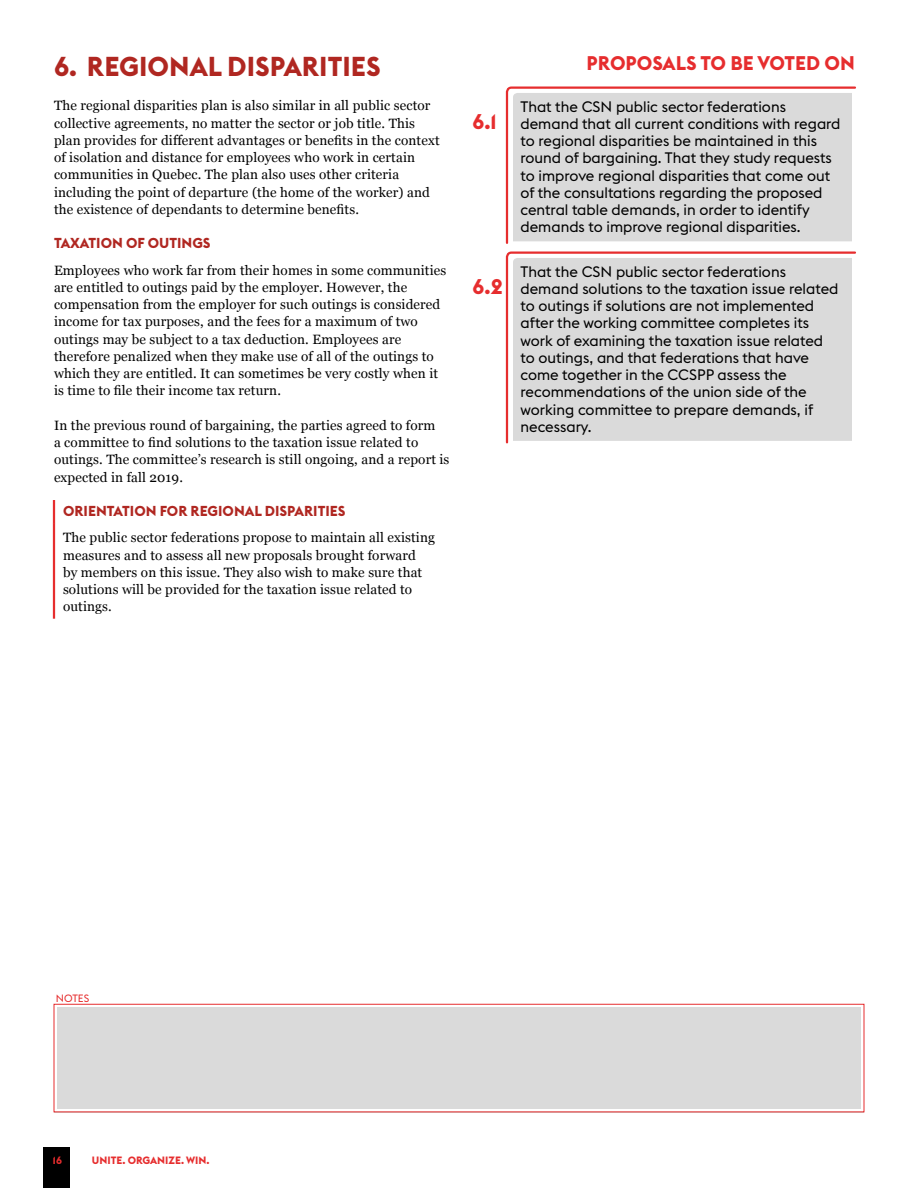
<style>
.page{position:relative;width:918px;height:1188px;background:#fff}
.page>*{position:absolute;margin:0;border:0;box-sizing:border-box;transform-origin:0 0}
.t1{font:700 27px "Euclid Flex";color:#b02721}
.t2{font:700 21px "Euclid Flex";color:#e62d2e}
.t3{font:700 19.5px "Euclid Flex";color:#e62d2e}
.t4{font:15px/17.2px "Euclid Flex";color:#000}
.t5{font:700 14.25px "Euclid Flex";color:#b02721}
.t6{font:13.5px/17.2px "Georgia";letter-spacing:.01em;color:#000}
.t7{font:700 10.5px "Euclid Flex";color:#e62d2e}
.t8{font:10.5px "Euclid Flex";color:#e62d2e}
</style>
<div class="page">
<div style="left:43px;top:1148px;width:27px;height:40px;background:#000"></div>
<hr style="left:53px;top:500px;width:2px;height:23px;background:#e62d2e">
<hr style="left:53px;top:523px;width:2px;height:96px;background:#e62d2e">
<svg style="left:505px;top:86px;width:351px;height:158px;background:#ddd9d9"></svg>
<svg style="left:505px;top:251px;width:351px;height:193px;background:#dcd9d9"></svg>
<hr style="left:54px;top:1112px;width:810px;height:1px;background:#c6c6c6">
<div style="left:54px;top:1004px;width:810px;height:108px;border:1px solid #e62d2e"></div>
<div style="left:57px;top:1007px;width:804px;height:102px;background:#dadada"></div>
<h1 class="t1" style="left:54px;top:51px;width:328px">6. REGIONAL DISPARITIES</h1>
<p class="t6" style="left:54px;top:96px;width:387px">The regional disparities plan is also similar in all public sector collective agreements, no matter the sector or job title. This plan provides for different advantages or benefits in the context of isolation and distance for employees who work in certain communities in Quebec. The plan also uses other criteria including the point of departure (the home of the worker) and the existence of dependants to determine benefits.</p>
<p class="t5" style="left:54px;top:235px;width:158px">TAXATION OF OUTINGS</p>
<p class="t6" style="left:54px;top:261px;width:394px">Employees who work far from their homes in some communities are entitled to outings paid by the employer. However, the compensation from the employer for such outings is considered income for tax purposes, and the fees for a maximum of two outings may be subject to a tax deduction. Employees are therefore penalized when they make use of all of the outings to which they are entitled. It can sometimes be very costly when it is time to file their income tax return.</p>
<p class="t6" style="left:54px;top:416px;width:397px">In the previous round of bargaining, the parties agreed to form<br>a committee to find solutions to the taxation issue related to outings. The committee’s research is still ongoing, and a report is expected in fall 2019.</p>
<p class="t5" style="left:63px;top:503px;width:284px">ORIENTATION FOR REGIONAL DISPARITIES</p>
<p class="t6" style="left:63px;top:528px;width:374px">The public sector federations propose to maintain all existing measures and to assess all new proposals brought forward<br>by members on this issue. They also wish to make sure that solutions will be provided for the taxation issue related to outings.</p>
<h2 class="t2" style="left:472px;top:109px;width:26px">6.1</h2>
<h2 class="t2" style="left:472px;top:274px;width:32px">6.2</h2>
<h3 class="t3" style="left:587px;top:52px;width:270px">PROPOSALS TO BE VOTED ON</h3>
<p class="t4" style="left:520px;top:98px;width:322px">That the CSN public sector federations demand that all current conditions with regard to regional disparities be maintained in this round of bargaining. That they study requests to improve regional disparities that come out of the consultations regarding the proposed central table demands, in order to identify demands to improve regional disparities.</p>
<p class="t4" style="left:520px;top:263px;width:319px">That the CSN public sector federations demand solutions to the taxation issue related to outings if solutions are not implemented after the working committee completes its work of examining the taxation issue related to outings, and that federations that have come together in the CCSPP assess the recommendations of the union side of the working committee to prepare demands, if necessary.</p>
<p class="t8" style="left:56px;top:992px;width:35px">NOTES</p>
<p class="t7" style="left:53px;top:1155px;width:11px">16</p>
<p class="t7" style="left:92px;top:1155px;width:119px">UNITE. ORGANIZE. WIN.</p>
</div>
